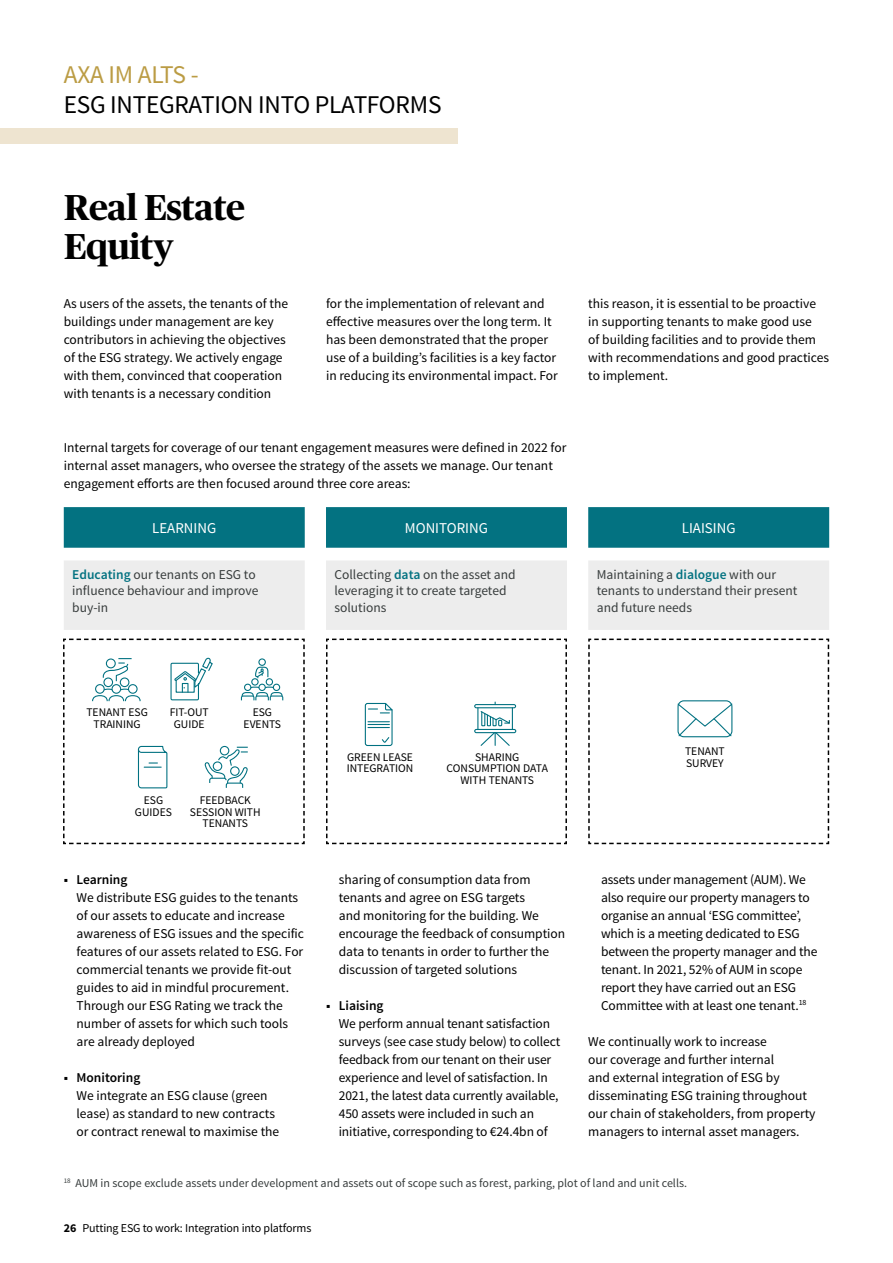
<style>
.page{position:relative;width:893px;height:1263px;background:#fff}
.page>*{position:absolute;margin:0;border:0;box-sizing:border-box;transform-origin:0 0}
.t1{font:700 36px/39px "Publico Headline";letter-spacing:-.01em;color:#000}
.t2{font:25.5px "Source Sans Pro";letter-spacing:-.01em;color:#000}
.t3{font:25.5px "Source Sans Pro";letter-spacing:-.01em;color:#bb9c44}
.t4{font:15px "Source Sans Pro";color:#fff}
.t5{font:13.5px/18px "Source Sans Pro";color:#000}
.t6{font:13.5px/16.2px "Source Sans Pro";color:#373c3c}
.t7{font:600 13.5px "Source Sans Pro";color:#000}
.t8{font:12px "Source Sans Pro";color:#373c3c}
.t9{font:12px "Source Sans Pro";letter-spacing:-.01em;color:#000}
.t10{font:11.7px/11.7px "Source Sans Pro";color:#000;text-align:center}
.s1{font-weight:600;color:#037281}
.s2{font-weight:700}
</style>
<div class="page">
<svg style="left:64px;top:507px;width:765px;height:41px;background:#137b89"></svg>
<div style="left:64px;top:561px;width:765px;height:69px;background:#ededed"></div>
<svg style="left:63px;top:638px;width:242px;height:207px"></svg>
<svg style="left:326px;top:638px;width:241px;height:207px"></svg>
<svg style="left:588px;top:638px;width:242px;height:207px"></svg>
<div style="left:0;top:128px;width:457px;height:16px;background:#eee4d0"></div>
<h2 class="t3" style="left:64px;top:59px;width:136px">AXA IM ALTS -</h2>
<h2 class="t2" style="left:64px;top:89px;width:379px">ESG INTEGRATION INTO PLATFORMS</h2>
<h1 class="t1" style="left:64px;top:186px;width:183px">Real Estate<br>Equity</h1>
<p class="t5" style="left:64px;top:294px;width:226px">As users of the assets, the tenants of the buildings under management are key contributors in achieving the objectives of the ESG strategy. We actively engage with them, convinced that cooperation with tenants is a necessary condition</p>
<p class="t5" style="left:326px;top:294px;width:233px">for the implementation of relevant and effective measures over the long term. It has been demonstrated that the proper use of a building’s facilities is a key factor in reducing its environmental impact. For</p>
<p class="t5" style="left:588px;top:294px;width:242px">this reason, it is essential to be proactive in supporting tenants to make good use<br>of building facilities and to provide them with recommendations and good practices to implement.</p>
<p class="t5" style="left:64px;top:438px;width:504px">Internal targets for coverage of our tenant engagement measures were defined in 2022 for internal asset managers, who oversee the strategy of the assets we manage. Our tenant engagement efforts are then focused around three core areas:</p>
<p class="t4" style="left:152px;top:519px;width:66px">LEARNING</p>
<p class="t4" style="left:405px;top:519px;width:85px">MONITORING</p>
<p class="t4" style="left:682px;top:519px;width:55px">LIAISING</p>
<p class="t6" style="left:72px;top:567px;width:188px"><span class="s1">Educating</span> our tenants on ESG to influence behaviour and improve buy-in</p>
<p class="t6" style="left:334px;top:567px;width:183px">Collecting <span class="s1">data</span> on the asset and leveraging it to create targeted solutions</p>
<p class="t6" style="left:597px;top:567px;width:202px">Maintaining a <span class="s1">dialogue</span> with our tenants to understand their present and future needs</p>
<p class="t10" style="left:86px;top:707px;width:63px">TENANT ESG<br>TRAINING</p>
<p class="t10" style="left:170px;top:707px;width:40px">FIT-OUT<br>GUIDE</p>
<p class="t10" style="left:244px;top:707px;width:39px">ESG<br>EVENTS</p>
<p class="t10" style="left:135px;top:794px;width:38px">ESG<br>GUIDES</p>
<p class="t10" style="left:190px;top:794px;width:72px">FEEDBACK<br>SESSION WITH<br>TENANTS</p>
<p class="t7" style="left:64px;top:871px;width:65px">■ Learning</p>
<p class="t5" style="left:77px;top:888px;width:229px">We distribute ESG guides to the tenants of our assets to educate and increase awareness of ESG issues and the specific features of our assets related to ESG. For commercial tenants we provide fit-out guides to aid in mindful procurement.<br>Through our ESG Rating we track the number of assets for which such tools are already deployed</p>
<p class="t7" style="left:64px;top:1069px;width:78px">■ Monitoring</p>
<p class="t5" style="left:77px;top:1086px;width:204px">We integrate an ESG clause (green lease) as standard to new contracts or contract renewal to maximise the</p>
<p class="t10" style="left:347px;top:751px;width:68px;text-align:left">GREEN LEASE<br>INTEGRATION</p>
<p class="t10" style="left:447px;top:751px;width:103px">SHARING<br>CONSUMPTION DATA<br>WITH TENANTS</p>
<p class="t10" style="left:685px;top:745px;width:41px;text-align:left">TENANT<br>SURVEY</p>
<p class="t5" style="left:339px;top:870px;width:228px">sharing of consumption data from tenants and agree on ESG targets<br>and monitoring for the building. We encourage the feedback of consumption data to tenants in order to further the discussion of targeted solutions</p>
<p class="t7" style="left:326px;top:996px;width:59px">■ Liaising</p>
<p class="t5" style="left:339px;top:1014px;width:223px">We perform annual tenant satisfaction surveys (see case study below) to collect feedback from our tenant on their user experience and level of satisfaction. In 2021, the latest data currently available, 450 assets were included in such an initiative, corresponding to €24.4bn of</p>
<p class="t5" style="left:601px;top:870px;width:218px">assets under management (AUM). We also require our property managers to organise an annual ‘ESG committee’, which is a meeting dedicated to ESG between the property manager and the tenant. In 2021, 52% of AUM in scope report they have carried out an ESG Committee with at least one tenant.<sup>18</sup></p>
<p class="t5" style="left:588px;top:1032px;width:229px">We continually work to increase<br>our coverage and further internal<br>and external integration of ESG by disseminating ESG training throughout our chain of stakeholders, from property managers to internal asset managers.</p>
<p class="t8" style="left:64px;top:1175px;width:625px"><sup>18</sup> AUM in scope exclude assets under development and assets out of scope such as forest, parking, plot of land and unit cells.</p>
<p class="t9" style="left:64px;top:1221px;width:249px"><span class="s2">26</span> Putting ESG to work: Integration into platforms</p>
</div>
